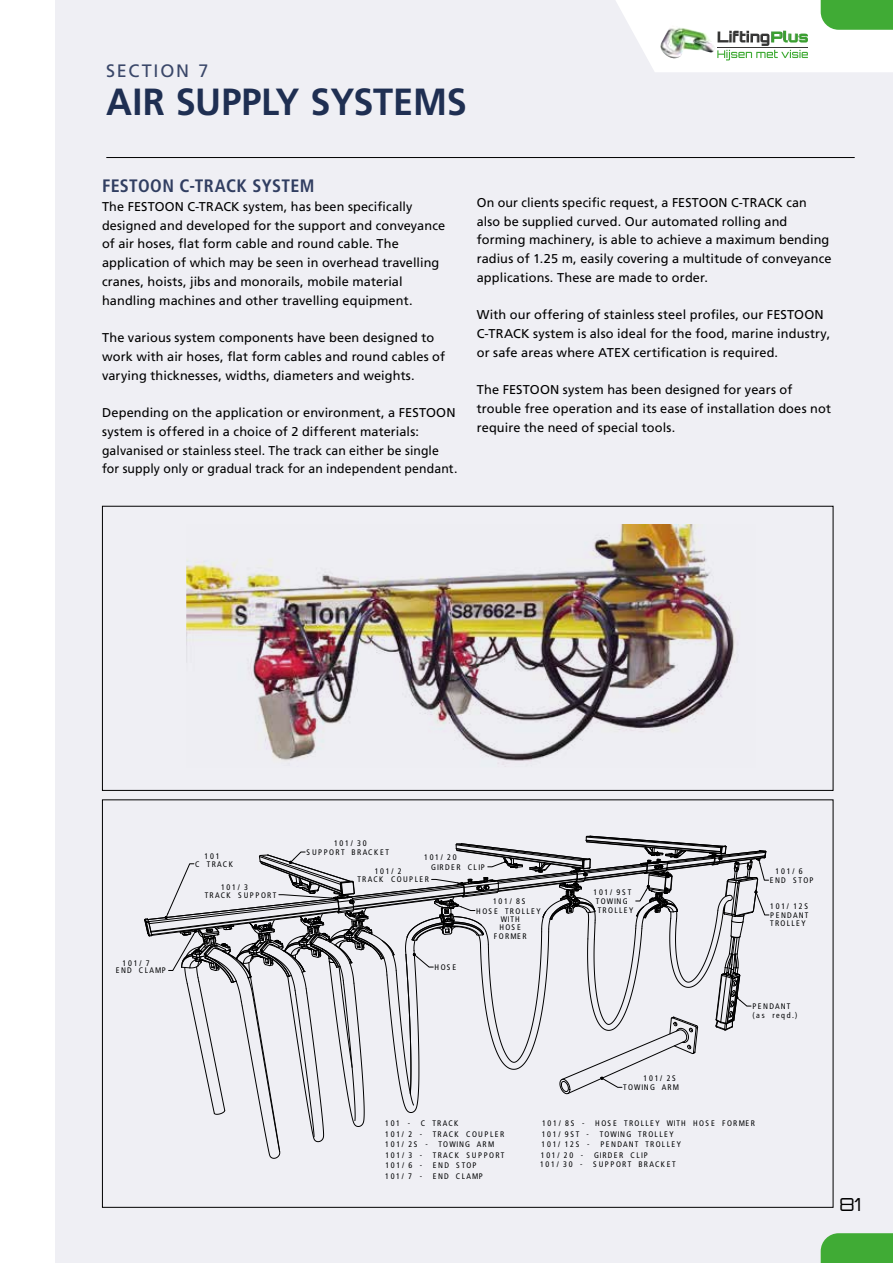
<style>
.page{position:relative;width:893px;height:1263px;background:#fff}
.page>*{position:absolute;margin:0;border:0;box-sizing:border-box;transform-origin:0 0}
.t1{font:700 37.8px "Frutiger LT Com";letter-spacing:-.005em;color:#1f2f52;scale:.95 1}
.t2{font:700 condensed 18px "Frutiger LT Com";letter-spacing:.025em;color:#313e61}
.t3{font:18px "Frutiger LT Com";letter-spacing:.1em;color:#3a4769}
.t4{font:300 18px "Orbitron";color:#000}
.t5{font:12.75px/18.8px "Frutiger LT Com";letter-spacing:.01em;color:#000}
.t6{font:condensed 8.1px/8.6px "Frutiger LT Com";letter-spacing:.18em;color:#010203;text-align:center}
.t7{font:condensed 8.1px/8.6px "Frutiger LT Com";letter-spacing:.16em;color:#010203}
.t8{font:condensed 8.1px/8.6px "Frutiger LT Com";letter-spacing:.15em;color:#010203}
.t9{font:condensed 8.1px "Frutiger LT Com";letter-spacing:.145em;color:#010203}
</style>
<div class="page">
<div style="left:55px;top:0;width:838px;height:1263px;background:#efeff4"></div>
<hr style="left:106px;top:157px;width:749px;height:1px;background:#000">
<img style="left:187px;top:525px;width:549px;height:242px">
<svg style="left:145px;top:836px;width:624px;height:322px"></svg>
<div style="left:821px;top:1233px;width:72px;height:30px;background:#40ab35"></div>
<svg style="left:616px;top:0;width:277px;height:72px"></svg>
<img style="left:660px;top:22px;width:55px;height:36px">
<h2 class="t3" style="left:106px;top:60px;width:104px">SECTION 7</h2>
<h1 class="t1" style="left:106px;top:79px;width:381px">AIR SUPPLY SYSTEMS</h1>
<h2 class="t2" style="left:102px;top:175px;width:214px">FESTOON C-TRACK SYSTEM</h2>
<p class="t5" style="left:102px;top:197px;width:345px">The FESTOON C-TRACK system, has been specifically designed and developed for the support and conveyance of air hoses, flat form cable and round cable. The application of which may be seen in overhead travelling cranes, hoists, jibs and monorails, mobile material handling machines and other travelling equipment.</p>
<p class="t5" style="left:102px;top:328px;width:345px">The various system components have been designed to work with air hoses, flat form cables and round cables of varying thicknesses, widths, diameters and weights.</p>
<p class="t5" style="left:102px;top:403px;width:357px">Depending on the application or environment, a FESTOON system is offered in a choice of 2 different materials: galvanised or stainless steel. The track can either be single for supply only or gradual track for an independent pendant.</p>
<p class="t5" style="left:477px;top:193px;width:356px">On our clients specific request, a FESTOON C-TRACK can also be supplied curved. Our automated rolling and forming machinery, is able to achieve a maximum bending radius of 1.25 m, easily covering a multitude of conveyance applications. These are made to order.</p>
<p class="t5" style="left:477px;top:306px;width:355px">With our offering of stainless steel profiles, our FESTOON<br>C-TRACK system is also ideal for the food, marine industry, or safe areas where ATEX certification is required.</p>
<p class="t5" style="left:477px;top:381px;width:356px">The FESTOON system has been designed for years of trouble free operation and its ease of installation does not require the need of special tools.</p>
<p class="t6" style="left:123px;top:958px;width:28px">101/ 7</p>
<p class="t6" style="left:116px;top:966px;width:51px">END CLAMP</p>
<p class="t6" style="left:205px;top:852px;width:17px">101</p>
<p class="t6" style="left:195px;top:860px;width:39px">C TRACK</p>
<p class="t6" style="left:221px;top:883px;width:28px">101/ 3</p>
<p class="t6" style="left:205px;top:891px;width:73px">TRACK SUPPORT</p>
<p class="t6" style="left:334px;top:839px;width:34px">101/ 30</p>
<p class="t6" style="left:306px;top:848px;width:84px">SUPPORT BRACKET</p>
<p class="t6" style="left:358px;top:875px;width:73px">TRACK COUPLER</p>
<p class="t6" style="left:424px;top:853px;width:34px">101/ 20</p>
<p class="t7" style="left:431px;top:863px;width:55px">GIRDER CLIP</p>
<p class="t6" style="left:375px;top:867px;width:28px">101/ 2</p>
<p class="t6" style="left:593px;top:888px;width:39px">101/ 9ST</p>
<p class="t6" style="left:435px;top:963px;width:23px">HOSE</p>
<p class="t6" style="left:476px;top:906px;width:66px">HOSE TROLLEY</p>
<p class="t8" style="left:596px;top:897px;width:39px">TOWING<br>TROLLEY</p>
<p class="t6" style="left:493px;top:892px;width:34px;line-height:17.5px">101/ 8S<br>WITH</p>
<p class="t6" style="left:494px;top:923px;width:34px">HOSE<br>FORMER</p>
<p class="t6" style="left:644px;top:1074px;width:34px">101/ 2S</p>
<p class="t9" style="left:623px;top:1083px;width:57px">TOWING ARM</p>
<p class="t6" style="left:776px;top:867px;width:28px">101/ 6</p>
<p class="t6" style="left:770px;top:876px;width:45px">END STOP</p>
<p class="t6" style="left:770px;top:902px;width:39px">101/ 12S</p>
<p class="t7" style="left:770px;top:911px;width:40px">PENDANT<br>TROLLEY</p>
<p class="t6" style="left:752px;top:1002px;width:47px;text-align:left">PENDANT (as reqd.)</p>
<p class="t6" style="left:385px;top:1119px;width:26px">101 -</p>
<p class="t6" style="left:421px;top:1119px;width:39px">C TRACK</p>
<p class="t6" style="left:542px;top:1119px;width:44px">101/ 8S -</p>
<p class="t6" style="left:595px;top:1119px;width:161px">HOSE TROLLEY WITH HOSE FORMER</p>
<p class="t6" style="left:385px;top:1129px;width:38px">101/ 2 -</p>
<p class="t6" style="left:433px;top:1129px;width:73px">TRACK COUPLER</p>
<p class="t6" style="left:385px;top:1140px;width:44px">101/ 2S -</p>
<p class="t9" style="left:438px;top:1140px;width:57px">TOWING ARM</p>
<p class="t6" style="left:542px;top:1140px;width:50px">101/ 12S -</p>
<p class="t7" style="left:600px;top:1140px;width:82px">PENDANT TROLLEY</p>
<p class="t6" style="left:385px;top:1151px;width:38px">101/ 3 -</p>
<p class="t6" style="left:433px;top:1151px;width:73px">TRACK SUPPORT</p>
<p class="t6" style="left:541px;top:1151px;width:44px">101/ 20 -</p>
<p class="t7" style="left:594px;top:1151px;width:55px">GIRDER CLIP</p>
<p class="t6" style="left:385px;top:1161px;width:38px">101/ 6 -</p>
<p class="t6" style="left:433px;top:1161px;width:45px">END STOP</p>
<p class="t6" style="left:385px;top:1172px;width:38px">101/ 7 -</p>
<p class="t6" style="left:433px;top:1172px;width:51px">END CLAMP</p>
<p class="t6" style="left:542px;top:1129px;width:49px">101/ 9ST -</p>
<p class="t8" style="left:600px;top:1129px;width:75px">TOWING TROLLEY</p>
<p class="t6" style="left:540px;top:1160px;width:44px">101/ 30 -</p>
<p class="t6" style="left:593px;top:1160px;width:84px">SUPPORT BRACKET</p>
<h2 class="t4" style="left:839px;top:1193px;width:24px">81</h2>
</div>
